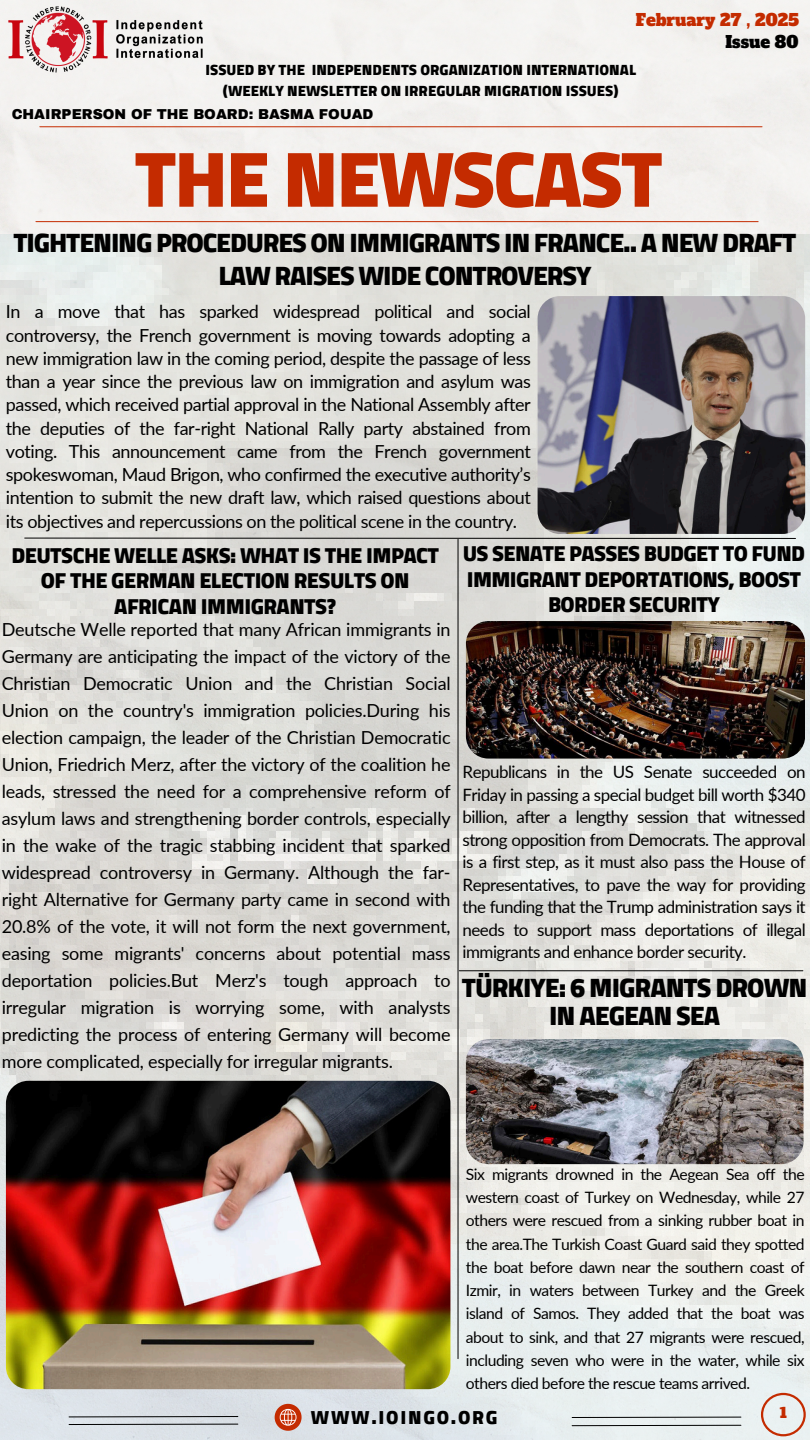
<style>
.page{position:relative;width:810px;height:1440px;background:#fff}
.page>*{position:absolute;margin:0;border:0;box-sizing:border-box;transform-origin:0 0}
.t1{font:900 79.7px "Cairo";letter-spacing:-.03em;color:#c42b00}
.t2{font:900 27px/28.5px "Cairo";letter-spacing:-.045em;color:#000;text-align:center}
.t3{font:900 22px/25.5px "Cairo";letter-spacing:-.025em;color:#000;text-align:center}
.t4{font:900 19.2px "Cairo";letter-spacing:.09em;color:#000}
.t5{font:18px/27px "Lato";letter-spacing:-.02em;color:#000;text-align:justify}
.t6{font:17px/22.5px "Lato";letter-spacing:-.03em;color:#000;text-align:justify}
.t7{font:16.3px "Alfa Slab One";color:#c42b00}
.t8{font:16.3px "Alfa Slab One";color:#000}
.t9{font:15.7px/23.2px "Lato";letter-spacing:-.03em;color:#000;text-align:justify}
.t10{font:900 15px/21px "Cairo";color:#000;text-align:center}
.t11{font:900 14px "Archivo";color:#000}
.t12{font:14px "Alfa Slab One";color:#c42b00}
</style>
<div class="page">
<img style="left:0;top:235px;width:810px;height:1205px">
<svg style="left:24px;top:537px;width:772px;height:2px;background:#6e6e6c"></svg>
<hr style="left:458px;top:539px;width:1px;height:820px;background:#000">
<img style="left:466px;top:621px;width:339px;height:137px">
<img style="left:466px;top:1039px;width:337px;height:125px;border-radius:22px">
<svg style="left:275px;top:1404px;width:27px;height:27px"></svg>
<svg style="left:68px;top:1416px;width:171px;height:9px;background:#aaafb3"></svg>
<svg style="left:571px;top:1416px;width:171px;height:2px"></svg>
<svg style="left:571px;top:1425px;width:171px;height:1px"></svg>
<svg style="left:761px;top:1393px;width:45px;height:43px;background:#e3d2cc"></svg>
<hr style="left:40px;top:126px;width:722px;height:1px;background:#c42b00">
<hr style="left:36px;top:221px;width:722px;height:1px;background:#c42b00">
<img style="left:0;top:0;width:212px;height:77px">
<img style="left:6px;top:1081px;width:444px;height:308px;border-radius:22px">
<img style="left:538px;top:296px;width:267px;height:238px">
<hr style="left:459px;top:970px;width:344px;height:1px;background:#000">
<p class="t7" style="left:636px;top:9px;width:165px">February 27 , 2025</p>
<h3 class="t8" style="left:725px;top:31px;width:75px">Issue 80</h3>
<p class="t10" style="left:205px;top:60px;width:432px">ISSUED BY THE INDEPENDENTS ORGANIZATION INTERNATIONAL )WEEKLY NEWSLETTER ON IRREGULAR MIGRATION ISSUES(</p>
<h5 class="t11" style="left:12px;top:107px;width:363px">CHAIRPERSON OF THE BOARD: BASMA FOUAD</h5>
<p class="t1" style="left:135px;top:133px;width:530px">THE NEWSCAST</p>
<h5 class="t2" style="left:14px;top:227px;width:784px;line-height:33px">TIGHTENING PROCEDURES ON IMMIGRANTS IN FRANCE.. A NEW DRAFT<br>LAW RAISES WIDE CONTROVERSY</h5>
<p class="t5" style="left:6px;top:300px;width:526px;line-height:23.2px">In a move that has sparked widespread political and social controversy, the French government is moving towards adopting a new immigration law in the coming period, despite the passage of less than a year since the previous law on immigration and asylum was passed, which received partial approval in the National Assembly after the deputies of the far-right National Rally party abstained from voting. This announcement came from the French government spokeswoman, Maud Brigon, who confirmed the executive authority’s intention to submit the new draft law, which raised questions about its objectives and repercussions on the political scene in the country.</p>
<h6 class="t3" style="left:11px;top:543px;width:429px">DEUTSCHE WELLE ASKS: WHAT IS THE IMPACT<br>OF THE GERMAN ELECTION RESULTS ON<br>AFRICAN IMMIGRANTS?</h6>
<h2 class="t5" style="left:2px;top:615px;width:450px">Deutsche Welle reported that many African immigrants in Germany are anticipating the impact of the victory of the Christian Democratic Union and the Christian Social Union on the country's immigration policies.During his election campaign, the leader of the Christian Democratic Union, Friedrich Merz, after the victory of the coalition he leads, stressed the need for a comprehensive reform of asylum laws and strengthening border controls, especially in the wake of the tragic stabbing incident that sparked widespread controversy in Germany. Although the far&shy;right Alternative for Germany party came in second with 20.8% of the vote, it will not form the next government, easing some migrants' concerns about potential mass deportation policies.But Merz's tough approach to irregular migration is worrying some, with analysts predicting the process of entering Germany will become more complicated, especially for irregular migrants.</h2>
<p class="t3" style="left:463px;top:541px;width:344px">US SENATE PASSES BUDGET TO FUND<br>IMMIGRANT DEPORTATIONS, BOOST<br>BORDER SECURITY</p>
<p class="t6" style="left:463px;top:761px;width:345px">Republicans in the US Senate succeeded on Friday in passing a special budget bill worth $340 billion, after a lengthy session that witnessed strong opposition from Democrats. The approval is a first step, as it must also pass the House of Representatives, to pave the way for providing the funding that the Trump administration says it needs to support mass deportations of illegal immigrants and enhance border security.</p>
<h1 class="t2" style="left:462px;top:973px;width:347px">TÜRKIYE: 6 MIGRANTS DROWN<br>IN AEGEAN SEA</h1>
<p class="t9" style="left:466px;top:1162px;width:340px">Six migrants drowned in the Aegean Sea off the western coast of Turkey on Wednesday, while 27 others were rescued from a sinking rubber boat in the area.The Turkish Coast Guard said they spotted the boat before dawn near the southern coast of Izmir, in waters between Turkey and the Greek island of Samos. They added that the boat was about to sink, and that 27 migrants were rescued, including seven who were in the water, while six others died before the rescue teams arrived.</p>
<p class="t4" style="left:311px;top:1406px;width:188px">WWW.IOINGO.ORG</p>
<h6 class="t12" style="left:780px;top:1404px;width:9px">1</h6>
</div>
